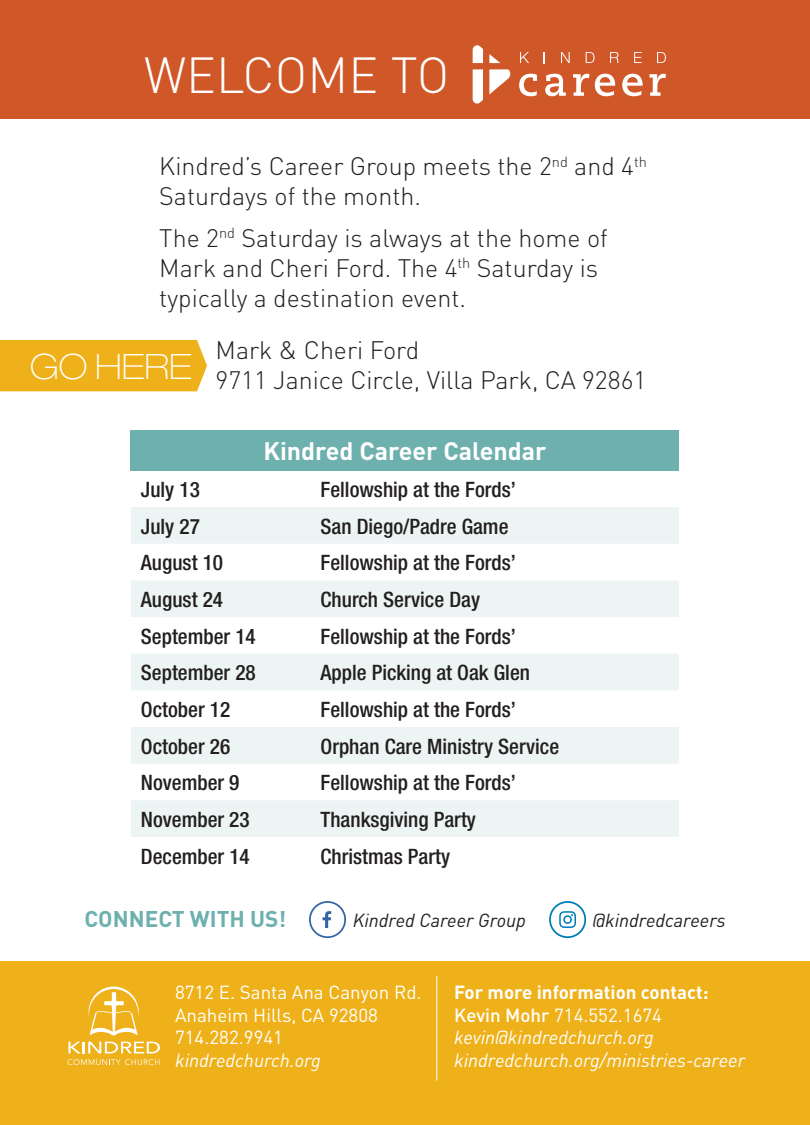
<style>
.page{position:relative;width:810px;height:1125px;background:#fff}
.page>*{position:absolute;margin:0;border:0;box-sizing:border-box;transform-origin:0 0}
.t1{font:300 50px "DIN";color:#fff}
.t2{font:100 expanded 35px "Helvetica Neue";color:#fff}
.t3{font:300 25px/30px "DIN";color:#231f20}
.t4{font:700 25px "DIN";color:#fff}
.t5{font:700 22.5px "DIN";color:#6db0ae}
.t6{font:500 condensed 21.25px "Helvetica Neue";color:#231f20}
.t7{font:18.75px "DIN";color:#fff}
.t8{font:italic 18.75px "DIN Turk";color:#fff}
.t9{font:italic 18.75px "DIN Turk";color:#231f20}
.t10{font:700 18.75px "DIN";color:#fff}
.s1{font-weight:500}
</style>
<div class="page">
<div style="left:0;top:961px;width:810px;height:164px;background:#efb11a"></div>
<div style="left:0;top:0;width:810px;height:119px;background:#cf5728"></div>
<div style="left:131px;top:430px;width:548px;height:40px;background:#6db0ae"></div>
<svg style="left:131px;top:507px;width:548px;height:330px;fill:#edf5f4"></svg>
<div style="left:0;top:340px;width:207px;height:51px;background:#efb11a"></div>
<svg style="left:519px;top:74px;width:18px;height:22px"></svg>
<svg style="left:545px;top:74px;width:21px;height:22px"></svg>
<svg style="left:573px;top:74px;width:16px;height:22px"></svg>
<svg style="left:595px;top:74px;width:20px;height:22px"></svg>
<svg style="left:622px;top:74px;width:21px;height:22px"></svg>
<svg style="left:649px;top:74px;width:17px;height:22px"></svg>
<svg style="left:520px;top:52px;width:9px;height:11px"></svg>
<svg style="left:561px;top:52px;width:9px;height:11px"></svg>
<svg style="left:586px;top:52px;width:9px;height:11px"></svg>
<svg style="left:610px;top:52px;width:9px;height:11px"></svg>
<svg style="left:634px;top:52px;width:8px;height:11px"></svg>
<svg style="left:657px;top:52px;width:9px;height:11px"></svg>
<svg style="left:489px;top:69px;width:22px;height:26px"></svg>
<svg style="left:489px;top:54px;width:11px;height:9px"></svg>
<svg style="left:473px;top:45px;width:10px;height:18px"></svg>
<svg style="left:473px;top:69px;width:10px;height:35px"></svg>
<svg style="left:89px;top:987px;width:50px;height:48px"></svg>
<svg style="left:68px;top:1042px;width:92px;height:11px"></svg>
<svg style="left:68px;top:1059px;width:91px;height:6px"></svg>
<hr style="left:436px;top:976px;width:1px;height:105px;background:#fff">
<svg style="left:309px;top:901px;width:37px;height:37px"></svg>
<svg style="left:549px;top:901px;width:37px;height:37px"></svg>
<p class="t1" style="left:144px;top:44px;width:307px">WELCOME TO</p>
<p class="t3" style="left:159px;top:151px;width:489px">Kindred’s Career Group meets the 2<sup>nd</sup> and 4<sup>th<br></sup>Saturdays of the month.</p>
<p class="t3" style="left:159px;top:222px;width:450px">The 2<sup>nd</sup> Saturday is always at the home of<br>Mark and Cheri Ford. The 4<sup>th</sup> Saturday is typically a destination event.</p>
<p class="t3" style="left:216px;top:335px;width:205px">Mark &amp; Cheri Ford</p>
<p class="t3" style="left:216px;top:365px;width:432px">9711 Janice Circle, Villa Park, CA 92861</p>
<p class="t2" style="left:30px;top:346px;width:164px">GO HERE</p>
<p class="t4" style="left:263px;top:435px;width:285px">Kindred Career Calendar</p>
<p class="t6" style="left:141px;top:477px;width:60px">July 13</p>
<p class="t6" style="left:321px;top:477px;width:197px">Fellowship at the Fords’</p>
<p class="t6" style="left:141px;top:514px;width:60px">July 27</p>
<p class="t6" style="left:321px;top:514px;width:189px">San Diego/Padre Game</p>
<p class="t6" style="left:141px;top:550px;width:84px">August 10</p>
<p class="t6" style="left:321px;top:550px;width:197px">Fellowship at the Fords’</p>
<p class="t6" style="left:141px;top:587px;width:84px">August 24</p>
<p class="t6" style="left:321px;top:587px;width:161px">Church Service Day</p>
<p class="t6" style="left:141px;top:623px;width:116px">September 14</p>
<p class="t6" style="left:321px;top:623px;width:197px">Fellowship at the Fords’</p>
<p class="t6" style="left:141px;top:660px;width:116px">September 28</p>
<p class="t6" style="left:321px;top:660px;width:211px">Apple Picking at Oak Glen</p>
<p class="t6" style="left:141px;top:697px;width:91px">October 12</p>
<p class="t6" style="left:321px;top:697px;width:197px">Fellowship at the Fords’</p>
<p class="t6" style="left:141px;top:733px;width:91px">October 26</p>
<p class="t6" style="left:321px;top:733px;width:240px">Orphan Care Ministry Service</p>
<p class="t6" style="left:141px;top:770px;width:100px">November 9</p>
<p class="t6" style="left:321px;top:770px;width:197px">Fellowship at the Fords’</p>
<p class="t6" style="left:141px;top:807px;width:110px">November 23</p>
<p class="t6" style="left:321px;top:807px;width:157px">Thanksgiving Party</p>
<p class="t6" style="left:141px;top:843px;width:110px">December 14</p>
<p class="t6" style="left:321px;top:843px;width:131px">Christmas Party</p>
<p class="t5" style="left:84px;top:904px;width:204px">CONNECT WITH US!</p>
<p class="t9" style="left:353px;top:907px;width:175px">Kindred Career Group</p>
<p class="t9" style="left:592px;top:907px;width:135px">@kindredcareers</p>
<p class="t7" style="left:175px;top:981px;width:248px">8712 E. Santa Ana Canyon Rd.</p>
<p class="t7" style="left:175px;top:1003px;width:204px">Anaheim Hills, CA 92808</p>
<p class="t7" style="left:175px;top:1026px;width:109px">714.282.9941</p>
<p class="t8" style="left:175px;top:1047px;width:147px">kindredchurch.org</p>
<p class="t10" style="left:454px;top:980px;width:256px">For more information contact:</p>
<p class="t7" style="left:454px;top:1003px;width:210px"><span class="s1">Kevin Mohr</span> 714.552.1674</p>
<p class="t8" style="left:454px;top:1025px;width:201px">kevin@kindredchurch.org</p>
<p class="t8" style="left:454px;top:1047px;width:293px">kindredchurch.org/ministries-career</p>
</div>
